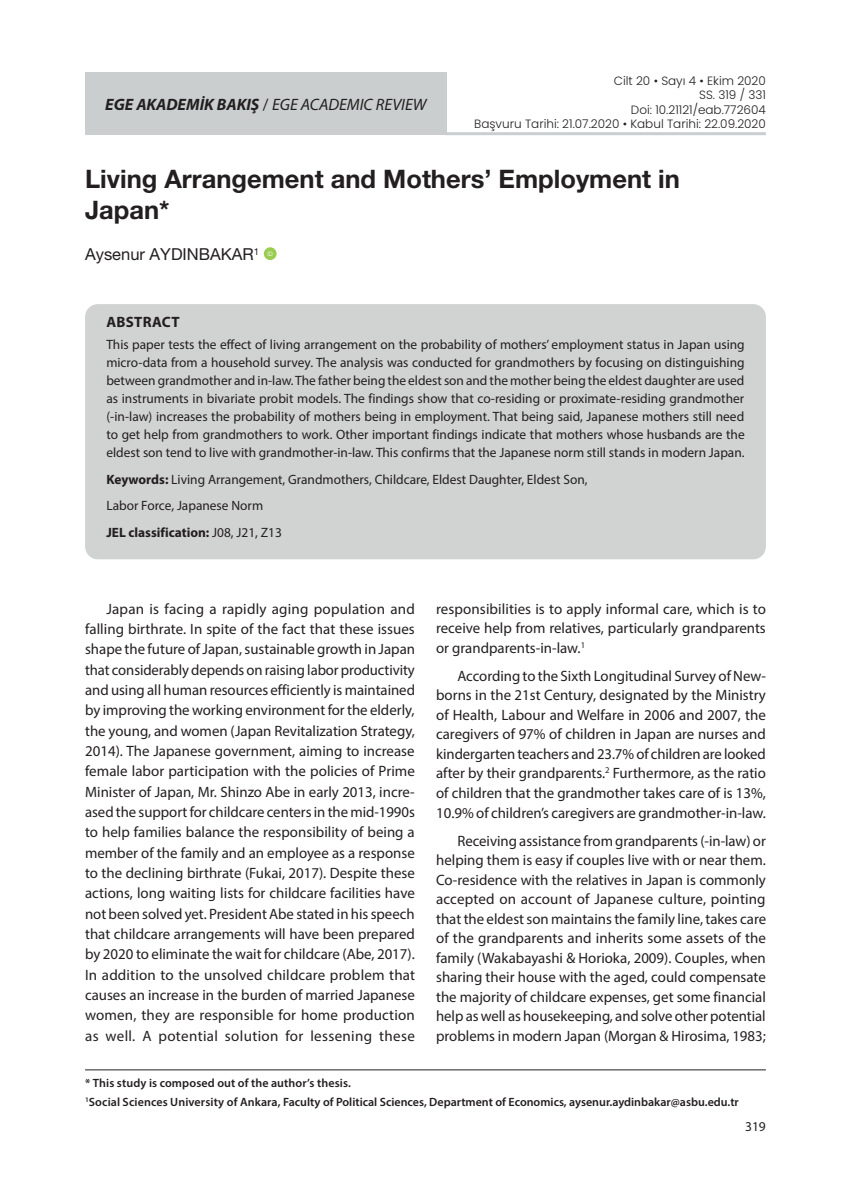
<style>
.page{position:relative;width:851px;height:1191px;background:#fff}
.page>*{position:absolute;margin:0;border:0;box-sizing:border-box;transform-origin:0 0}
.t1{font:700 25.5px/30.6px "Helvetica Neue LT Pro";color:#231f20}
.t2{font:italic 16.5px "Myriad Pro";color:#231f20}
.t3{font:16.5px "Helvetica Neue LT Pro";color:#231f20}
.t4{font:15px/20.2px "Myriad Pro";color:#231f20;text-align:justify}
.t5{font:700 15px "Myriad Pro";letter-spacing:.02em;color:#231f20}
.t6{font:13.5px/18px "Myriad Pro";color:#231f20;text-align:justify}
.t7{font:600 12px/18.6px "Myriad Pro";color:#231f20}
.t8{font:300 12px/14.4px "Poppins";color:#231f20;text-align:right}
.s1{font-weight:700}
.s2{font-style:normal}
</style>
<div class="page">
<div style="left:85px;top:72px;width:361px;height:63px;background:#cacece"></div>
<hr style="left:445px;top:132px;width:320px;height:3px;background:#cacece">
<hr style="left:85px;top:1069px;width:680px;height:1px;background:#231f20">
<div style="left:264px;top:247px;width:12px;height:13px;background:#9acc51;border-radius:50%"></div>
<div style="left:85px;top:304px;width:680px;height:255px;background:#d1d2d2;border-radius:13px"></div>
<p class="t2" style="left:105px;top:94px;width:323px"><span class="s1">EGE AKADEMİK BAKIŞ</span> <span class="s2">/</span> EGE ACADEMIC REVIEW</p>
<p class="t8" style="left:474px;top:74px;width:293px">Cilt 20 • Sayı 4 • Ekim 2020<br>SS. 319 / 331<br>Doi: 10.21121/eab.772604<br>Başvuru Tarihi: 21.07.2020 • Kabul Tarihi: 22.09.2020</p>
<h1 class="t1" style="left:85px;top:163px;width:596px">Living Arrangement and Mothers’ Employment in<br>Japan*</h1>
<p class="t3" style="left:85px;top:244px;width:189px">Aysenur AYDINBAKAR<sup>1</sup> <sup>İD</sup></p>
<p class="t5" style="left:106px;top:312px;width:75px">ABSTRACT</p>
<p class="t6" style="left:106px;top:335px;width:639px">This paper tests the effect of living arrangement on the probability of mothers’ employment status in Japan using micro-data from a household survey. The analysis was conducted for grandmothers by focusing on distinguishing between grandmother and in-law. The father being the eldest son and the mother being the eldest daughter are used as instruments in bivariate probit models. The findings show that co-residing or proximate-residing grandmother (-in-law) increases the probability of mothers being in employment. That being said, Japanese mothers still need to get help from grandmothers to work. Other important findings indicate that mothers whose husbands are the eldest son tend to live with grandmother-in-law. This confirms that the Japanese norm still stands in modern Japan.</p>
<p class="t6" style="left:106px;top:466px;width:483px;line-height:26.5px;text-align:left"><span class="s1">Keywords:</span> Living Arrangement, Grandmothers, Childcare, Eldest Daughter, Eldest Son,<br>Labor Force, Japanese Norm<br><span class="s1">JEL classification:</span> J08, J21, Z13</p>
<p class="t4" style="left:85px;top:598px;width:331px;text-indent:21px">Japan is facing a rapidly aging population and falling birthrate. In spite of the fact that these issues shape the future of Japan, sustainable growth in Japan that considerably depends on raising labor productivity and using all human resources efficiently is maintained by improving the working environment for the elderly, the young, and women (Japan Revitalization Strategy, 2014). The Japanese government, aiming to increase female labor participation with the policies of Prime Minister of Japan, Mr. Shinzo Abe in early 2013, incre&shy;ased the support for childcare centers in the mid-1990s to help families balance the responsibility of being a member of the family and an employee as a response to the declining birthrate (Fukai, 2017). Despite these actions, long waiting lists for childcare facilities have not been solved yet. President Abe stated in his speech that childcare arrangements will have been prepared by 2020 to eliminate the wait for childcare (Abe, 2017).<br>In addition to the unsolved childcare problem that causes an increase in the burden of married Japanese women, they are responsible for home production as well. A potential solution for lessening these</p>
<p class="t4" style="left:436px;top:599px;width:331px;line-height:19.5px">responsibilities is to apply informal care, which is to receive help from relatives, particularly grandparents or grandparents-in-law.<sup>1</sup></p>
<p class="t4" style="left:436px;top:666px;width:331px;line-height:19.5px;text-indent:21px">According to the Sixth Longitudinal Survey of New&shy;borns in the 21st Century, designated by the Ministry of Health, Labour and Welfare in 2006 and 2007, the caregivers of 97% of children in Japan are nurses and kindergarten teachers and 23.7% of children are looked after by their grandparents.<sup>2</sup> Furthermore, as the ratio of children that the grandmother takes care of is 13%, 10.9% of children’s caregivers are grandmother-in-law.</p>
<p class="t4" style="left:436px;top:830px;width:331px;line-height:19.5px;text-indent:21px">Receiving assistance from grandparents (-in-law) or helping them is easy if couples live with or near them.<br>Co-residence with the relatives in Japan is commonly accepted on account of Japanese culture, pointing that the eldest son maintains the family line, takes care of the grandparents and inherits some assets of the family (Wakabayashi &amp; Horioka, 2009). Couples, when sharing their house with the aged, could compensate the majority of childcare expenses, get some financial help as well as housekeeping, and solve other potential problems in modern Japan (Morgan &amp; Hirosima, 1983;</p>
<p class="t7" style="left:85px;top:1073px;width:655px">* This study is composed out of the author’s thesis.<br><sup>1</sup>Social Sciences University of Ankara, Faculty of Political Sciences, Department of Economics, aysenur.aydinbakar@asbu.edu.tr</p>
<p class="t6" style="left:745px;top:1117px;width:22px">319</p>
</div>
